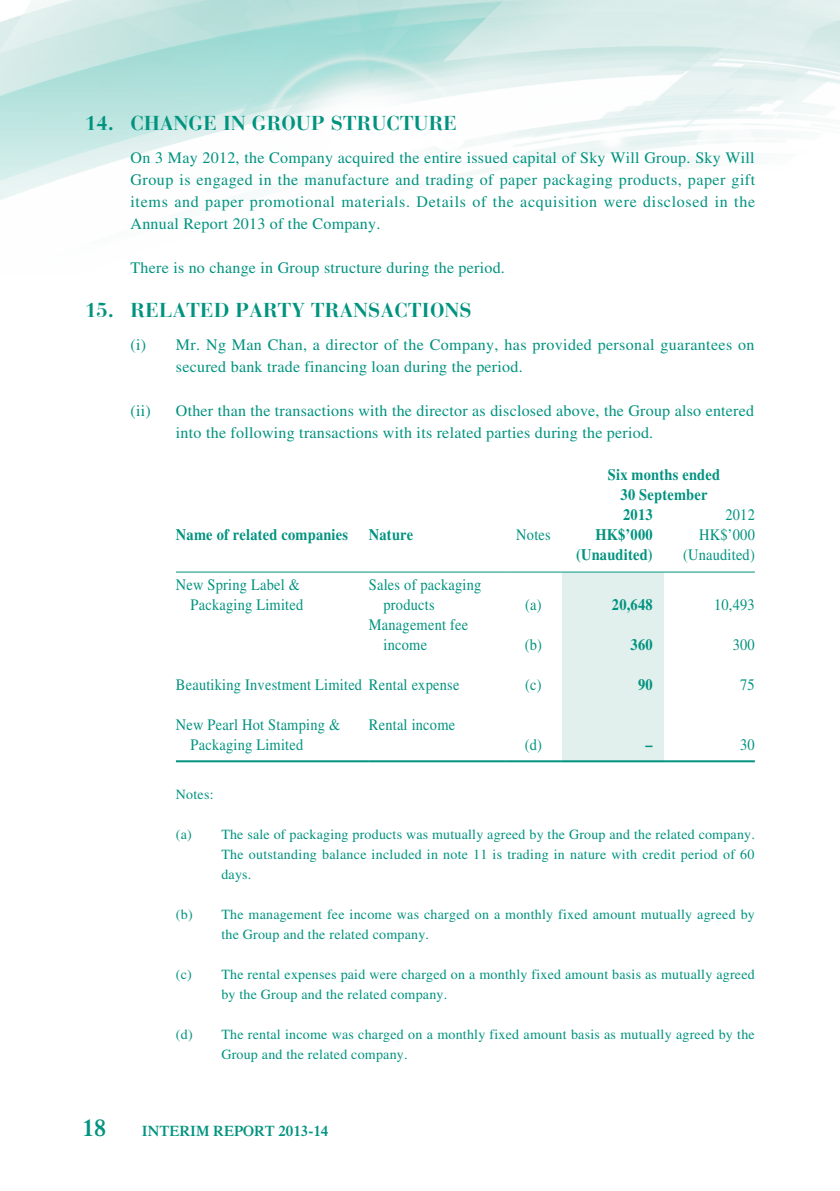
<style>
.page{position:relative;width:840px;height:1191px;background:#fff}
.page>*{position:absolute;margin:0;border:0;box-sizing:border-box;transform-origin:0 0}
.t1{font:600 24px "Times LT Std";color:#00937f}
.t2{font:700 20px "Bauer Bodoni Std";letter-spacing:.015em;color:#00937f}
.t3{font:16px/22px "Times LT Std";letter-spacing:.015em;color:#00937f}
.t4{font:16px/20px "Times LT Std";letter-spacing:.015em;color:#00937f;scale:.9 1}
.t5{font:700 16px/20px "Times LT Std";letter-spacing:.015em;color:#00937f;scale:.9 1}
.t6{font:600 15px "Times LT Std";color:#00937f}
.t7{font:14px/20px "Times LT Std";letter-spacing:.015em;color:#00937f}
</style>
<div class="page">
<img style="left:660px;top:0;width:179px;height:714px">
<div style="left:561px;top:572px;width:102px;height:188px;background:#e1efed"></div>
<hr style="left:176px;top:571px;width:193px;height:1px;background:#00937f">
<hr style="left:369px;top:571px;width:136px;height:1px;background:#00937f">
<hr style="left:505px;top:571px;width:56px;height:1px;background:#00937f">
<hr style="left:561px;top:571px;width:102px;height:1px;background:#00937f">
<hr style="left:663px;top:571px;width:91px;height:1px;background:#00937f">
<hr style="left:176px;top:760px;width:193px;height:2px;background:#00937f">
<hr style="left:369px;top:760px;width:136px;height:2px;background:#00937f">
<hr style="left:505px;top:760px;width:56px;height:2px;background:#00937f">
<hr style="left:561px;top:760px;width:102px;height:2px;background:#00937f">
<hr style="left:663px;top:760px;width:91px;height:2px;background:#00937f">
<p class="t2" style="left:85px;top:111px;width:373px">14. CHANGE IN GROUP STRUCTURE</p>
<p class="t3" style="left:130px;top:147px;width:625px;text-align:justify">On 3 May 2012, the Company acquired the entire issued capital of Sky Will Group. Sky Will Group is engaged in the manufacture and trading of paper packaging products, paper gift items and paper promotional materials. Details of the acquisition were disclosed in the Annual Report 2013 of the Company.</p>
<p class="t3" style="left:130px;top:257px;width:376px">There is no change in Group structure during the period.</p>
<p class="t2" style="left:85px;top:298px;width:388px">15. RELATED PARTY TRANSACTIONS</p>
<p class="t3" style="left:176px;top:334px;width:579px;text-indent:-45px">(i) Mr. Ng Man Chan, a director of the Company, has provided personal guarantees on secured bank trade financing loan during the period.</p>
<p class="t3" style="left:176px;top:400px;width:579px;text-indent:-45px">(ii) Other than the transactions with the director as disclosed above, the Group also entered into the following transactions with its related parties during the period.</p>
<p class="t5" style="left:620px;top:464px;width:112px;text-indent:-13px">Six months ended<br>30 September<br>2013</p>
<p class="t4" style="left:725px;top:505px;width:34px">2012</p>
<p class="t5" style="left:176px;top:524px;width:193px">Name of related companies</p>
<p class="t5" style="left:369px;top:524px;width:51px">Nature</p>
<p class="t4" style="left:516px;top:525px;width:40px">Notes</p>
<p class="t5" style="left:595px;top:524px;width:65px">HK$’000</p>
<p class="t4" style="left:698px;top:525px;width:63px">HK$’000</p>
<p class="t5" style="left:575px;top:544px;width:87px">(Unaudited)</p>
<p class="t4" style="left:682px;top:545px;width:81px">(Unaudited)</p>
<p class="t4" style="left:176px;top:574px;width:143px;text-align:right">New Spring Label &amp;<br>Packaging Limited</p>
<p class="t4" style="left:383px;top:574px;width:110px;text-indent:-15px">Sales of packaging products</p>
<p class="t4" style="left:525px;top:594px;width:20px">(a)</p>
<p class="t5" style="left:611px;top:594px;width:47px">20,648</p>
<p class="t4" style="left:713px;top:594px;width:47px">10,493</p>
<p class="t4" style="left:383px;top:614px;width:95px;text-indent:-15px">Management fee income</p>
<p class="t4" style="left:524px;top:634px;width:21px">(b)</p>
<p class="t5" style="left:630px;top:634px;width:26px">360</p>
<p class="t4" style="left:732px;top:634px;width:26px">300</p>
<p class="t4" style="left:176px;top:674px;width:316px">Beautiking Investment Limited Rental expense</p>
<p class="t4" style="left:525px;top:674px;width:20px">(c)</p>
<p class="t5" style="left:637px;top:674px;width:18px">90</p>
<p class="t4" style="left:739px;top:674px;width:18px">75</p>
<p class="t4" style="left:190px;top:714px;width:168px;text-indent:-15px">New Pearl Hot Stamping &amp;<br>Packaging Limited</p>
<p class="t4" style="left:369px;top:714px;width:97px">Rental income</p>
<p class="t4" style="left:524px;top:734px;width:21px">(d)</p>
<p class="t5" style="left:645px;top:734px;width:9px">–</p>
<p class="t4" style="left:739px;top:734px;width:18px">30</p>
<p class="t7" style="left:176px;top:784px;width:39px">Notes:</p>
<p class="t7" style="left:221px;top:824px;width:534px;text-align:justify;text-indent:-45px">(a) The sale of packaging products was mutually agreed by the Group and the related company.<br>The outstanding balance included in note 11 is trading in nature with credit period of 60 days.</p>
<p class="t7" style="left:221px;top:904px;width:534px;text-indent:-45px">(b) The management fee income was charged on a monthly fixed amount mutually agreed by the Group and the related company.</p>
<p class="t7" style="left:221px;top:964px;width:534px;text-indent:-45px">(c) The rental expenses paid were charged on a monthly fixed amount basis as mutually agreed by the Group and the related company.</p>
<p class="t7" style="left:221px;top:1024px;width:534px;text-indent:-45px">(d) The rental income was charged on a monthly fixed amount basis as mutually agreed by the<br>Group and the related company.</p>
<h1 class="t1" style="left:82px;top:1113px;width:25px">18</h1>
<p class="t6" style="left:142px;top:1122px;width:188px">INTERIM REPORT 2013-14</p>
</div>
